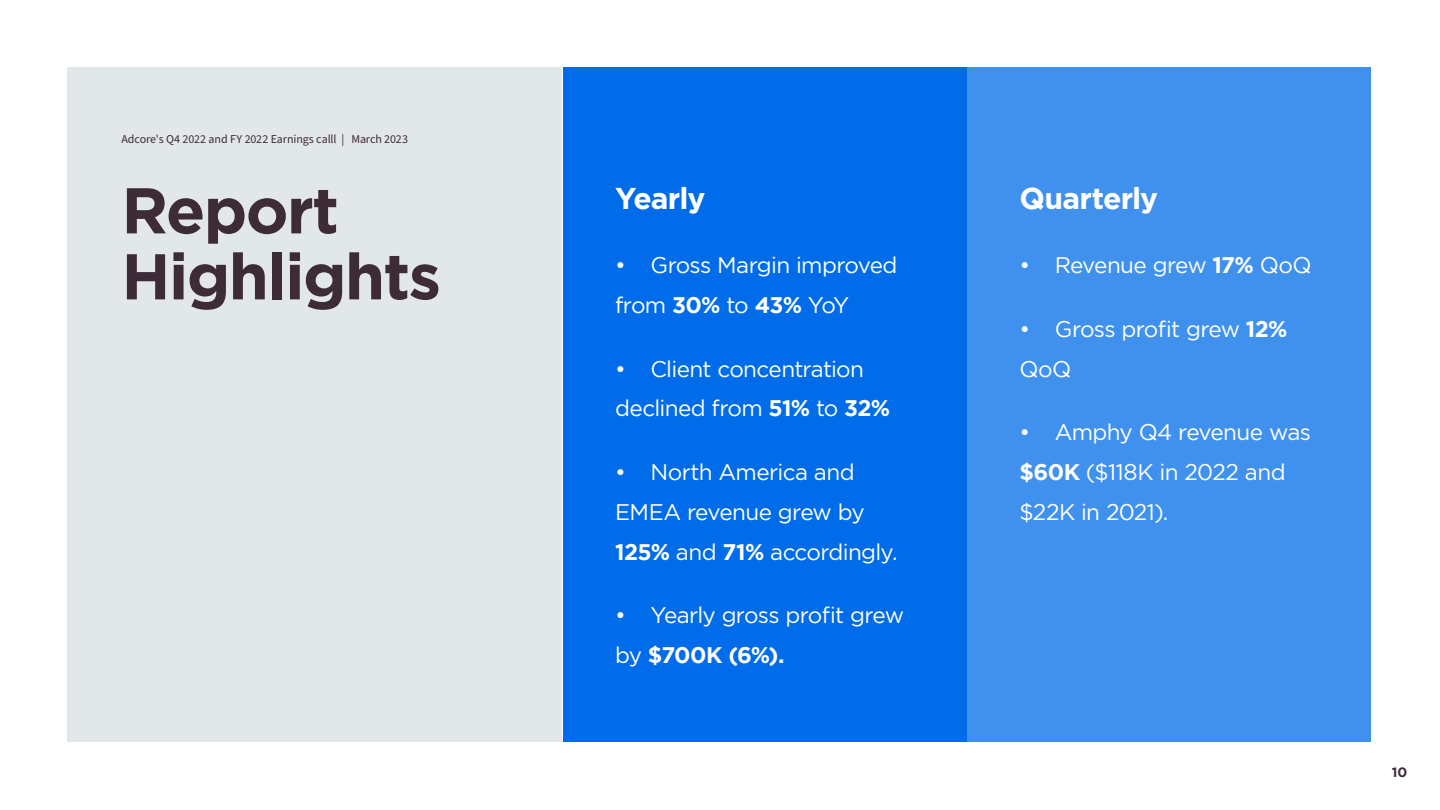
<style>
.page{position:relative;width:1440px;height:810px;background:#fff}
.page>*{position:absolute;margin:0;border:0;box-sizing:border-box;transform-origin:0 0}
.t1{font:700 64.5px/66px "Homepage Baukasten";letter-spacing:-.025em;color:#3e2b38}
.t2{font:700 30px "Homepage Baukasten";letter-spacing:-.03em;color:#fff}
.t3{font:22.5px/39.8px "Homepage Baukasten";letter-spacing:-.03em;color:#fff}
.t4{font:700 13.5px "Homepage Baukasten";color:#3e2b38}
.t5{font:12px "Source Sans Pro";letter-spacing:-.01em;color:#3e2b38}
.s1{font-weight:700}
</style>
<div class="page">
<div style="left:968px;top:68px;width:403px;height:674px;background:#4091ee"></div>
<div style="left:563px;top:68px;width:404px;height:674px;background:#006ce9"></div>
<div style="left:68px;top:68px;width:494px;height:674px;background:#e2e7e9"></div>
<p class="t5" style="left:122px;top:131px;width:288px">Adcore's Q4 2022 and FY 2022 Earnings calll | March 2023</p>
<h1 class="t1" style="left:122px;top:176px;width:321px">Report<br>Highlights</h1>
<h2 class="t2" style="left:615px;top:181px;width:92px">Yearly</h2>
<p class="t3" style="left:615px;top:245px;width:284px">• Gross Margin improved from <span class="s1">30%</span> to <span class="s1">43%</span> YoY</p>
<p class="t3" style="left:615px;top:348px;width:277px">• Client concentration declined from <span class="s1">51%</span> to <span class="s1">32%</span></p>
<p class="t3" style="left:615px;top:452px;width:284px">• North America and<br>EMEA revenue grew by<br><span class="s1">125%</span> and <span class="s1">71%</span> accordingly.</p>
<p class="t3" style="left:615px;top:595px;width:290px">• Yearly gross profit grew by <span class="s1">$700K (6%).</span></p>
<h2 class="t2" style="left:1019px;top:181px;width:140px">Quarterly</h2>
<p class="t3" style="left:1019px;top:245px;width:294px">• Revenue grew <span class="s1">17%</span> QoQ</p>
<p class="t3" style="left:1019px;top:309px;width:270px">• Gross profit grew <span class="s1">12%<br></span>QoQ</p>
<p class="t3" style="left:1019px;top:412px;width:293px">• Amphy Q4 revenue was <span class="s1">$60K</span> ($118K in 2022 and $22K in 2021).</p>
<p class="t4" style="left:1392px;top:765px;width:17px">10</p>
</div>
